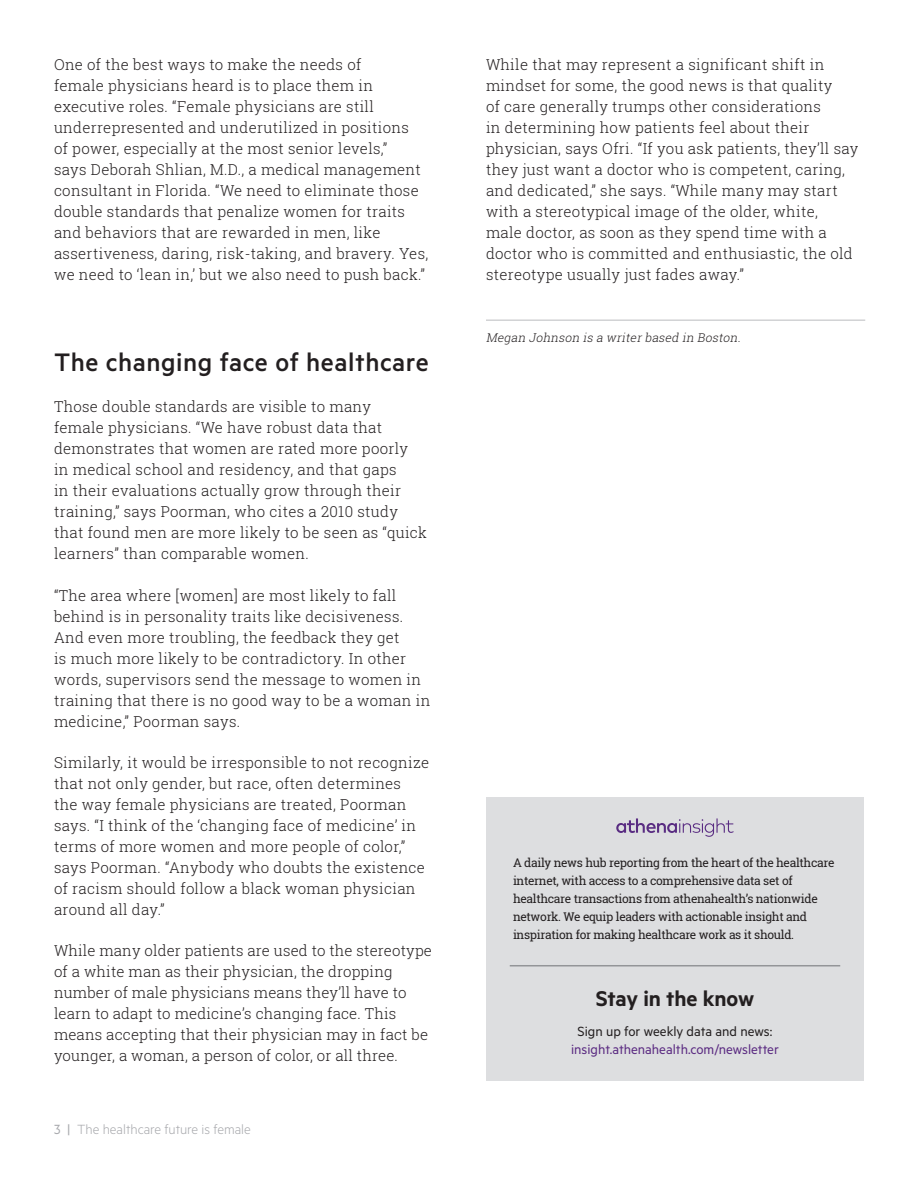
<style>
.page{position:relative;width:918px;height:1188px;background:#fff}
.page>*{position:absolute;margin:0;border:0;box-sizing:border-box;transform-origin:0 0}
.t1{font:500 28.5px "Metric";letter-spacing:.02em;color:#231f20}
.t2{font:600 24px "Metric";color:#231f20}
.t3{font:300 15px/21px "Roboto Slab";letter-spacing:.02em;color:#231f20}
.t4{font:15px "Metric";color:#5b2b82}
.t5{font:300 15px "Metric";color:#a8a9ad}
.t6{font:15px "Metric";color:#231f20}
.t7{font:12px/18px "Roboto Slab";letter-spacing:-.025em;color:#231f20}
.t8{font:italic 300 12px "Roboto Slab";color:#231f20}
.s1{font-weight:400}
</style>
<div class="page">
<div style="left:486px;top:797px;width:378px;height:284px;background:#dddee0"></div>
<svg style="left:616px;top:818px;width:118px;height:19px"></svg>
<hr style="left:510px;top:965px;width:330px;height:1px;background:#939598">
<hr style="left:486px;top:319px;width:379px;height:2px;background:#d1d2d4">
<p class="t3" style="left:54px;top:53px;width:376px">One of the best ways to make the needs of<br>female physicians heard is to place them in executive roles. “Female physicians are still underrepresented and underutilized in positions<br>of power, especially at the most senior levels,”<br>says Deborah Shlian, M.D., a medical management consultant in Florida. “We need to eliminate those double standards that penalize women for traits and behaviors that are rewarded in men, like assertiveness, daring, risk-taking, and bravery. Yes, we need to ‘lean in,’ but we also need to push back.”</p>
<p class="t1" style="left:54px;top:346px;width:376px">The changing face of healthcare</p>
<p class="t3" style="left:54px;top:396px;width:375px">Those double standards are visible to many<br>female physicians. “We have robust data that demonstrates that women are rated more poorly<br>in medical school and residency, and that gaps<br>in their evaluations actually grow through their training,” says Poorman, who cites a 2010 study that found men are more likely to be seen as “quick learners” than comparable women.</p>
<p class="t3" style="left:54px;top:584px;width:378px">“The area where [women] are most likely to fall behind is in personality traits like decisiveness.<br>And even more troubling, the feedback they get<br>is much more likely to be contradictory. In other words, supervisors send the message to women in training that there is no good way to be a woman in medicine,” Poorman says.</p>
<p class="t3" style="left:54px;top:752px;width:377px">Similarly, it would be irresponsible to not recognize that not only gender, but race, often determines<br>the way female physicians are treated, Poorman says. “I think of the ‘changing face of medicine’ in terms of more women and more people of color,” says Poorman. “Anybody who doubts the existence of racism should follow a black woman physician around all day.”</p>
<p class="t3" style="left:54px;top:940px;width:380px">While many older patients are used to the stereotype of a white man as their physician, the dropping number of male physicians means they’ll have to learn to adapt to medicine’s changing face. This means accepting that their physician may in fact be younger, a woman, a person of color, or all three.</p>
<p class="t5" style="left:54px;top:1121px;width:198px"><span class="s1">3 |</span> The healthcare future is female</p>
<p class="t3" style="left:486px;top:53px;width:374px">While that may represent a significant shift in mindset for some, the good news is that quality<br>of care generally trumps other considerations<br>in determining how patients feel about their physician, says Ofri. “If you ask patients, they’ll say they just want a doctor who is competent, caring, and dedicated,” she says. “While many may start with a stereotypical image of the older, white,<br>male doctor, as soon as they spend time with a doctor who is committed and enthusiastic, the old stereotype usually just fades away.”</p>
<p class="t8" style="left:486px;top:329px;width:259px">Megan Johnson is a writer based in Boston.</p>
<p class="t7" style="left:513px;top:854px;width:323px">A daily news hub reporting from the heart of the healthcare internet, with access to a comprehensive data set of healthcare transactions from athenahealth’s nationwide network. We equip leaders with actionable insight and inspiration for making healthcare work as it should.</p>
<h2 class="t2" style="left:596px;top:985px;width:160px">Stay in the know</h2>
<p class="t6" style="left:578px;top:1022px;width:196px">Sign up for weekly data and news:</p>
<p class="t4" style="left:571px;top:1040px;width:209px">insight.athenahealth.com/newsletter</p>
</div>
